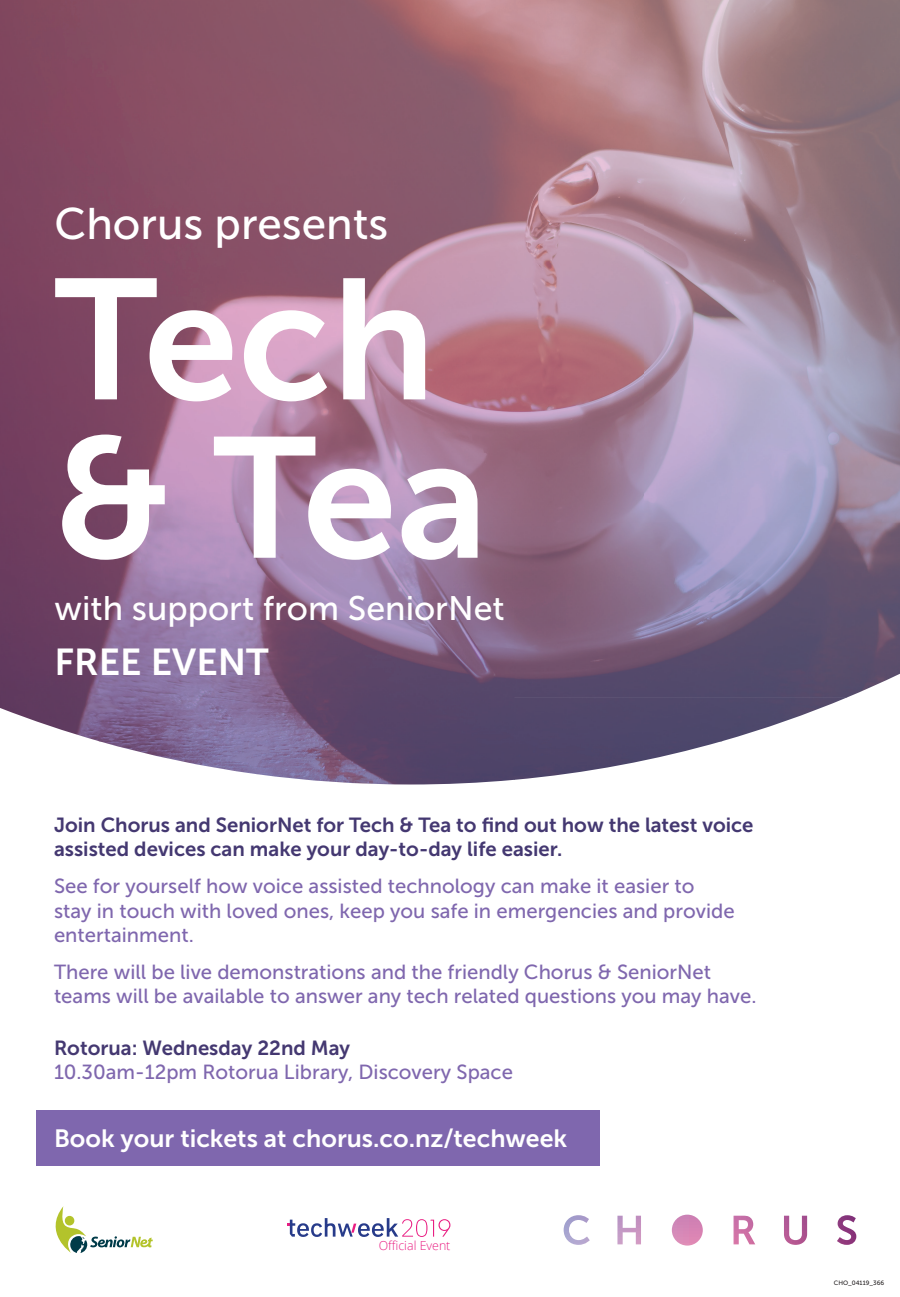
<style>
.page{position:relative;width:900px;height:1297px;background:#fff}
.page>*{position:absolute;margin:0;border:0;box-sizing:border-box;transform-origin:0 0}
.t1{font:170.62px/158.4px "Museo Sans 700";color:#fff}
.t2{font:44.12px "Museo Sans 500";color:#fff}
.t3{font:37.38px "Museo Sans 700";color:#fff}
.t4{font:33.88px "Museo Sans 500";color:#fff}
.t5{font:24.88px "Museo Sans 700";color:#fff}
.t6{font:20.38px/24.4px "Museo Sans 500";color:#7f67ae}
.t7{font:20.38px/24.4px "Museo Sans 700";color:#443871}
.t8{font:300 12.38px "Open Sans";color:#e91d82}
.t9{font:6.25px "Museo Sans 500";color:#231f20}
</style>
<div class="page">
<img style="left:0;top:0;width:900px;height:523px">
<img style="left:514px;top:523px;width:386px;height:175px">
<img style="left:257px;top:523px;width:257px;height:261px">
<img style="left:0;top:523px;width:257px;height:218px">
<img style="left:514px;top:697px;width:333px;height:44px">
<img style="left:514px;top:741px;width:209px;height:39px">
<img style="left:98px;top:741px;width:159px;height:33px">
<svg style="left:55px;top:1206px;width:98px;height:47px"></svg>
<svg style="left:287px;top:1218px;width:163px;height:19px"></svg>
<svg style="left:564px;top:1214px;width:292px;height:31px"></svg>
<div style="left:37px;top:1110px;width:563px;height:55px;background:#7f67ae"></div>
<h2 class="t2" style="left:55px;top:199px;width:335px">Chorus presents</h2>
<h1 class="t1" style="left:55px;top:261px;width:435px">Tech &amp; Tea</h1>
<h3 class="t4" style="left:55px;top:590px;width:452px">with support from SeniorNet</h3>
<h3 class="t3" style="left:55px;top:641px;width:216px">FREE EVENT</h3>
<p class="t7" style="left:54px;top:813px;width:701px">Join Chorus and SeniorNet for Tech &amp; Tea to find out how the latest voice assisted devices can make your day-to-day life easier.</p>
<p class="t6" style="left:54px;top:874px;width:682px">See for yourself how voice assisted technology can make it easier to stay in touch with loved ones, keep you safe in emergencies and provide entertainment.</p>
<p class="t6" style="left:54px;top:960px;width:704px">There will be live demonstrations and the friendly Chorus &amp; SeniorNet teams will be available to answer any tech related questions you may have.</p>
<p class="t7" style="left:54px;top:1036px;width:298px">Rotorua: Wednesday 22nd May</p>
<p class="t6" style="left:54px;top:1060px;width:461px">10.30am-12pm Rotorua Library, Discovery Space</p>
<p class="t5" style="left:54px;top:1125px;width:515px">Book your tickets at chorus.co.nz/techweek</p>
<p class="t8" style="left:379px;top:1237px;width:73px">Official Event</p>
<p class="t9" style="left:834px;top:1279px;width:52px">CHO_04119_366</p>
</div>
